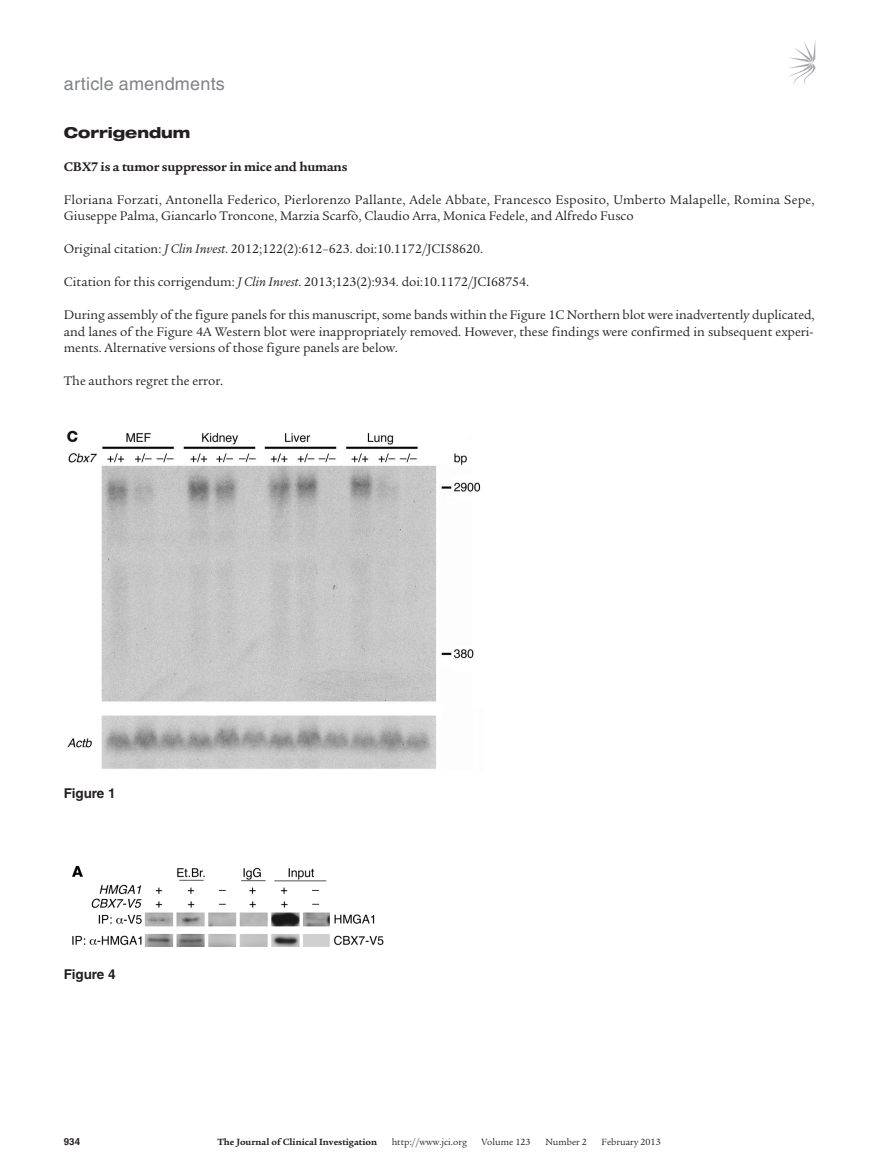
<style>
.page{position:relative;width:878px;height:1175px;background:#fff}
.page>*{position:absolute;margin:0;border:0;box-sizing:border-box;transform-origin:0 0}
.t1{font:18px "Helvetica LT Std";letter-spacing:.01em;color:#808285}
.t2{font:800 expanded 15px "Helvetica Neue LT Std";color:#231f20}
.t3{font:13.5px/16.5px "Legacy Serif Std";color:#231f20}
.t4{font:700 13.5px "Legacy Serif Std";letter-spacing:-.015em;color:#231f20}
.t5{font:700 13.5px "Helvetica LT Std";color:#231f20}
.t6{font:9.75px "Legacy Serif Std";color:#231f20}
.t7{font:700 9.75px "Legacy Serif Std";color:#231f20}
.t8{font:700 9.75px "Helvetica LT Std";color:#231f20}
.s1{font-style:italic}
</style>
<div class="page">
<svg style="left:789px;top:42px;width:26px;height:43px"></svg>
<img style="left:67px;top:430px;width:414px;height:339px">
<img style="left:72px;top:865px;width:312px;height:82px">
<h1 class="t1" style="left:64px;top:73px;width:162px">article amendments</h1>
<p class="t2" style="left:64px;top:123px;width:128px">Corrigendum</p>
<p class="t4" style="left:64px;top:158px;width:285px">CBX7 is a tumor suppressor in mice and humans</p>
<p class="t3" style="left:64px;top:191px;width:752px">Floriana Forzati, Antonella Federico, Pierlorenzo Pallante, Adele Abbate, Francesco Esposito, Umberto Malapelle, Romina Sepe,<br>Giuseppe Palma, Giancarlo Troncone, Marzia Scarfò, Claudio Arra, Monica Fedele, and Alfredo Fusco</p>
<p class="t3" style="left:64px;top:241px;width:421px">Original citation: <span class="s1">J Clin Invest</span>. 2012;122(2):612–623. doi:10.1172/JCI58620.</p>
<p class="t3" style="left:64px;top:274px;width:467px">Citation for this corrigendum: <span class="s1">J Clin Invest</span>. 2013;123(2):934. doi:10.1172/JCI68754.</p>
<p class="t3" style="left:64px;top:307px;width:752px;text-align:justify">During assembly of the figure panels for this manuscript, some bands within the Figure 1C Northern blot were inadvertently duplicated, and lanes of the Figure 4A Western blot were inappropriately removed. However, these findings were confirmed in subsequent experi&shy;ments. Alternative versions of those figure panels are below.</p>
<p class="t3" style="left:64px;top:373px;width:161px">The authors regret the error.</p>
<p class="t5" style="left:64px;top:785px;width:53px">Figure 1</p>
<p class="t5" style="left:64px;top:966px;width:53px">Figure 4</p>
<p class="t8" style="left:64px;top:1135px;width:18px">934</p>
<p class="t7" style="left:217px;top:1135px;width:161px">The Journal of Clinical Investigation</p>
<p class="t6" style="left:391px;top:1136px;width:77px">http://www.jci.org</p>
<p class="t6" style="left:481px;top:1136px;width:50px">Volume 123</p>
<p class="t6" style="left:545px;top:1136px;width:43px">Number 2</p>
<p class="t6" style="left:601px;top:1136px;width:61px">February 2013</p>
</div>
